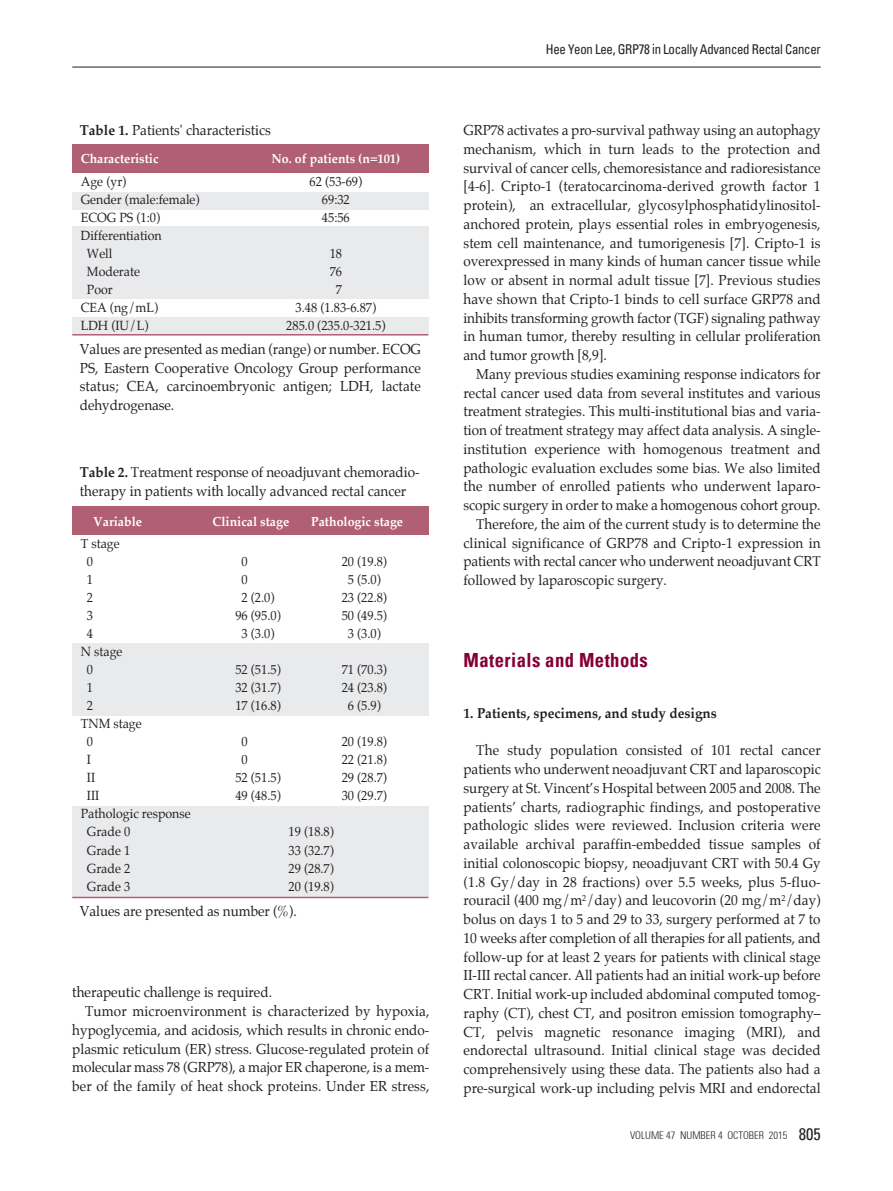
<style>
.page{position:relative;width:893px;height:1191px;background:#fff}
.page>*{position:absolute;margin:0;border:0;box-sizing:border-box;transform-origin:0 0}
.t1{font:700 condensed 19.5px "Univers";letter-spacing:.025em;color:#840037;scale:.95 1}
.t2{font:14.25px/18.8px "Palatino";color:#231f20;text-align:justify;scale:.95 1}
.t3{font:700 14.25px "Palatino";color:#231f20;scale:.95 1}
.t4{font:condensed 13.5px "Univers";letter-spacing:-.025em;color:#231f20;scale:.95 1}
.t5{font:13.05px/18px "Palatino";color:#231f20;scale:.95 1}
.t6{font:700 13.05px "Palatino";color:#fff;scale:.95 1}
.t7{font:300 condensed 10.5px "Univers";color:#231f20}
.s1{font-weight:700}
.s2{color:#fff}
.s3{font-weight:400;font-size:16.5px}
</style>
<div class="page">
<hr style="left:72px;top:67px;width:749px;height:1px;background:#231f20">
<div style="left:72px;top:144px;width:356px;height:29px;background:#b06072"></div>
<div style="left:72px;top:193px;width:356px;height:17px;background:#e9eaeb"></div>
<div style="left:72px;top:226px;width:356px;height:73px;background:#e9eaeb"></div>
<div style="left:72px;top:317px;width:356px;height:17px;background:#e9eaeb"></div>
<hr style="left:72px;top:334px;width:356px;height:1px;background:#b06072">
<div style="left:72px;top:506px;width:356px;height:28px;background:#b06072"></div>
<div style="left:72px;top:643px;width:356px;height:72px;background:#e9eaeb"></div>
<div style="left:72px;top:805px;width:356px;height:91px;background:#e9eaeb"></div>
<hr style="left:72px;top:896px;width:356px;height:2px;background:#b06072">
<p class="t2" style="left:80px;top:122px;width:203px"><span class="s1">Table 1.</span> Patients' characteristics</p>
<p class="t6" style="left:81px;top:153px;width:83px">Characteristic</p>
<p class="t6" style="left:272px;top:153px;width:137px">No. of patients (n=101)</p>
<p class="t5" style="left:81px;top:173px;width:50px">Age (yr)</p>
<p class="t5" style="left:310px;top:173px;width:57px">62 (53-69)</p>
<p class="t5" style="left:81px;top:191px;width:127px">Gender (male:female)</p>
<p class="t5" style="left:322px;top:191px;width:31px">69:32</p>
<p class="t5" style="left:81px;top:209px;width:85px">ECOG PS (1:0)</p>
<p class="t5" style="left:322px;top:209px;width:31px">45:56</p>
<p class="t5" style="left:87px;top:227px;width:80px;text-indent:-6px">Differentiation<br>Well</p>
<p class="t5" style="left:330px;top:245px;width:15px">18</p>
<p class="t5" style="left:87px;top:263px;width:57px">Moderate</p>
<p class="t5" style="left:330px;top:263px;width:15px">76</p>
<p class="t5" style="left:87px;top:281px;width:29px">Poor</p>
<p class="t5" style="left:336px;top:281px;width:8px">7</p>
<p class="t5" style="left:81px;top:299px;width:83px">CEA (ng/mL)</p>
<p class="t5" style="left:296px;top:299px;width:86px">3.48 (1.83-6.87)</p>
<p class="t5" style="left:81px;top:317px;width:73px">LDH (IU/L)</p>
<p class="t5" style="left:286px;top:317px;width:106px">285.0 (235.0-321.5)</p>
<p class="t2" style="left:80px;top:340px;width:361px">Values are presented as median (range) or number. ECOG PS, Eastern Cooperative Oncology Group performance status; CEA, carcinoembryonic antigen; LDH, lactate dehydrogenase.</p>
<p class="t2" style="left:80px;top:464px;width:359px"><span class="s1">Table 2.</span> Treatment response of neoadjuvant chemoradio&shy;therapy in patients with locally advanced rectal cancer</p>
<p class="t6" style="left:93px;top:515px;width:53px">Variable</p>
<p class="t6" style="left:212px;top:515px;width:82px">Clinical stage</p>
<p class="t6" style="left:311px;top:515px;width:98px">Pathologic stage</p>
<p class="t5" style="left:87px;top:536px;width:36px;text-indent:-6px">T stage<br>0</p>
<p class="t5" style="left:242px;top:554px;width:16px">0<span class="s2">(</span></p>
<p class="t5" style="left:342px;top:554px;width:49px">20 (19.8)</p>
<p class="t5" style="left:87px;top:572px;width:8px">1</p>
<p class="t5" style="left:242px;top:572px;width:16px">0<span class="s2">(</span></p>
<p class="t5" style="left:348px;top:572px;width:36px">5 (5.0)</p>
<p class="t5" style="left:87px;top:590px;width:8px">2</p>
<p class="t5" style="left:242px;top:590px;width:36px">2 (2.0)</p>
<p class="t5" style="left:342px;top:590px;width:49px">23 (22.8)</p>
<p class="t5" style="left:87px;top:608px;width:8px">3</p>
<p class="t5" style="left:235px;top:608px;width:49px">96 (95.0)</p>
<p class="t5" style="left:342px;top:608px;width:49px">50 (49.5)</p>
<p class="t5" style="left:87px;top:626px;width:8px">4</p>
<p class="t5" style="left:242px;top:626px;width:36px">3 (3.0)</p>
<p class="t5" style="left:348px;top:626px;width:36px">3 (3.0)</p>
<p class="t5" style="left:87px;top:644px;width:39px;text-indent:-6px">N stage<br>0</p>
<p class="t5" style="left:235px;top:662px;width:49px">52 (51.5)</p>
<p class="t5" style="left:342px;top:662px;width:49px">71 (70.3)</p>
<p class="t5" style="left:87px;top:680px;width:8px">1</p>
<p class="t5" style="left:235px;top:680px;width:49px">32 (31.7)</p>
<p class="t5" style="left:342px;top:680px;width:49px">24 (23.8)</p>
<p class="t5" style="left:87px;top:698px;width:8px">2</p>
<p class="t5" style="left:235px;top:698px;width:49px">17 (16.8)</p>
<p class="t5" style="left:348px;top:698px;width:36px">6 (5.9)</p>
<p class="t5" style="left:87px;top:716px;width:59px;text-indent:-6px">TNM stage<br>0</p>
<p class="t5" style="left:242px;top:734px;width:16px">0 <span class="s2">(</span></p>
<p class="t5" style="left:342px;top:734px;width:49px">20 (19.8)</p>
<p class="t5" style="left:87px;top:752px;width:6px">I</p>
<p class="t5" style="left:242px;top:752px;width:16px">0<span class="s2">(</span></p>
<p class="t5" style="left:342px;top:752px;width:49px">22 (21.8)</p>
<p class="t5" style="left:87px;top:770px;width:10px">II</p>
<p class="t5" style="left:235px;top:770px;width:49px">52 (51.5)</p>
<p class="t5" style="left:342px;top:770px;width:49px">29 (28.7)</p>
<p class="t5" style="left:87px;top:788px;width:15px">III</p>
<p class="t5" style="left:235px;top:788px;width:49px">49 (48.5)</p>
<p class="t5" style="left:342px;top:788px;width:49px">30 (29.7)</p>
<p class="t5" style="left:87px;top:806px;width:111px;text-indent:-6px">Pathologic response<br>Grade 0</p>
<p class="t5" style="left:288px;top:824px;width:49px">19 (18.8)</p>
<p class="t5" style="left:87px;top:842px;width:47px">Grade 1</p>
<p class="t5" style="left:288px;top:842px;width:49px">33 (32.7)</p>
<p class="t5" style="left:87px;top:860px;width:47px">Grade 2</p>
<p class="t5" style="left:288px;top:860px;width:49px">29 (28.7)</p>
<p class="t5" style="left:87px;top:878px;width:47px">Grade 3</p>
<p class="t5" style="left:288px;top:878px;width:49px">20 (19.8)</p>
<p class="t2" style="left:80px;top:903px;width:230px">Values are presented as number (%).</p>
<p class="t2" style="left:72px;top:984px;width:212px">therapeutic challenge is required.</p>
<p class="t2" style="left:85px;top:1002px;width:364px">Tumor microenvironment is characterized by hypoxia,</p>
<p class="t2" style="left:72px;top:1021px;width:377px">hypoglycemia, and acidosis, which results in chronic endo-</p>
<p class="t2" style="left:72px;top:1040px;width:377px">plasmic reticulum (ER) stress. Glucose-regulated protein of</p>
<p class="t2" style="left:72px;top:1059px;width:377px">molecular mass 78 (GRP78), a major ER chaperone, is a mem-</p>
<p class="t2" style="left:72px;top:1077px;width:377px">ber of the family of heat shock proteins. Under ER stress,</p>
<p class="t4" style="left:546px;top:41px;width:291px">Hee Yeon Lee, GRP78 in Locally Advanced Rectal Cancer</p>
<p class="t2" style="left:463px;top:122px;width:377px">GRP78 activates a pro-survival pathway using an autophagy mechanism, which in turn leads to the protection and survival of cancer cells, chemoresistance and radioresistance [4-6]. Cripto-1 (teratocarcinoma-derived growth factor 1 protein), an extracellular, glycosylphosphatidylinositol&shy;anchored protein, plays essential roles in embryogenesis, stem cell maintenance, and tumorigenesis [7]. Cripto-1 is overexpressed in many kinds of human cancer tissue while low or absent in normal adult tissue [7]. Previous studies have shown that Cripto-1 binds to cell surface GRP78 and inhibits transforming growth factor (TGF) signaling pathway in human tumor, thereby resulting in cellular proliferation and tumor growth [8,9].</p>
<p class="t2" style="left:476px;top:366px;width:364px">Many previous studies examining response indicators for</p>
<p class="t2" style="left:463px;top:384px;width:377px">rectal cancer used data from several institutes and various</p>
<p class="t2" style="left:463px;top:403px;width:377px">treatment strategies. This multi-institutional bias and varia-</p>
<p class="t2" style="left:463px;top:422px;width:377px">tion of treatment strategy may affect data analysis. A single-</p>
<p class="t2" style="left:463px;top:441px;width:377px">institution experience with homogenous treatment and</p>
<p class="t2" style="left:463px;top:459px;width:377px">pathologic evaluation excludes some bias. We also limited</p>
<p class="t2" style="left:463px;top:478px;width:377px">the number of enrolled patients who underwent laparo-</p>
<p class="t2" style="left:463px;top:497px;width:377px">scopic surgery in order to make a homogenous cohort group.</p>
<p class="t2" style="left:476px;top:516px;width:364px">Therefore, the aim of the current study is to determine the</p>
<p class="t2" style="left:463px;top:534px;width:377px">clinical significance of GRP78 and Cripto-1 expression in</p>
<p class="t2" style="left:463px;top:553px;width:377px">patients with rectal cancer who underwent neoadjuvant CRT</p>
<p class="t2" style="left:463px;top:572px;width:216px">followed by laparoscopic surgery.</p>
<h1 class="t1" style="left:463px;top:648px;width:195px">Materials and Methods</h1>
<p class="t3" style="left:463px;top:706px;width:268px">1. Patients, specimens, and study designs</p>
<p class="t2" style="left:463px;top:742px;width:377px;text-indent:13px">The study population consisted of 101 rectal cancer patients who underwent neoadjuvant CRT and laparoscopic surgery at St. Vincent’s Hospital between 2005 and 2008. The patients’ charts, radiographic findings, and postoperative pathologic slides were reviewed. Inclusion criteria were available archival paraffin-embedded tissue samples of initial colonoscopic biopsy, neoadjuvant CRT with 50.4 Gy (1.8 Gy/day in 28 fractions) over 5.5 weeks, plus 5-fluo&shy;rouracil (400 mg/m<sup>2</sup>/day) and leucovorin (20 mg/m<sup>2</sup>/day) bolus on days 1 to 5 and 29 to 33, surgery performed at 7 to 10 weeks after completion of all therapies for all patients, and follow-up for at least 2 years for patients with clinical stage II-III rectal cancer. All patients had an initial work-up before CRT. Initial work-up included abdominal computed tomog&shy;raphy (CT), chest CT, and positron emission tomography– CT, pelvis magnetic resonance imaging (MRI), and endorectal ultrasound. Initial clinical stage was decided comprehensively using these data. The patients also had a pre-surgical work-up including pelvis MRI and endorectal</p>
<p class="t7" style="left:630px;top:1129px;width:192px">VOLUME 47 NUMBER 4 OCTOBER 2015 <span class="s3">805</span></p>
</div>
